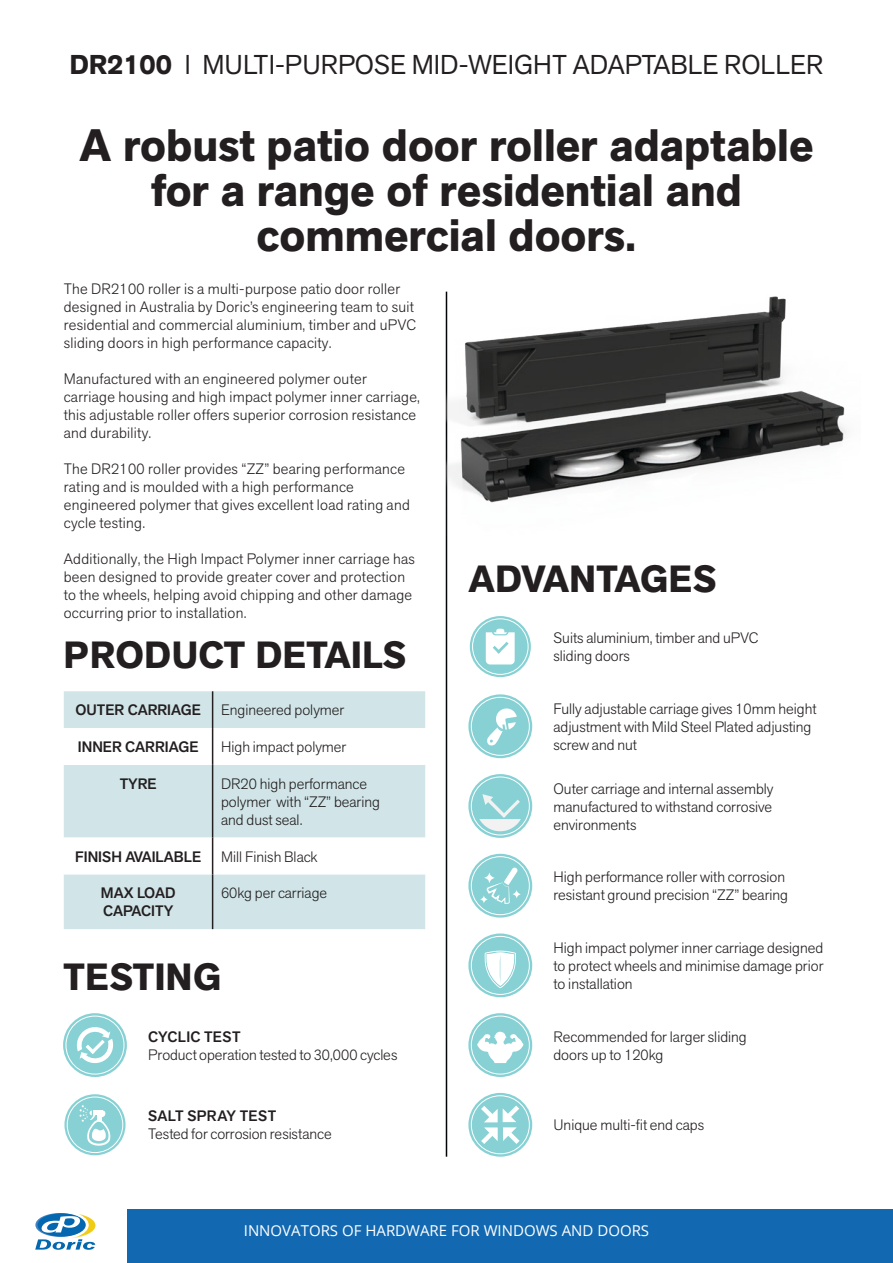
<style>
.page{position:relative;width:893px;height:1263px;background:#fff}
.page>*{position:absolute;margin:0;border:0;box-sizing:border-box;transform-origin:0 0}
.t1{font:700 45px/45px "Akzid Grtsk Next";color:#231f20;text-align:center}
.t2{font:700 37.5px "Akzid Grtsk Next";letter-spacing:.01em;color:#231f20}
.t3{font:27px "Akzid Grtsk Next";color:#231f20}
.t4{font:300 15px/18px "Akzid Grtsk Next";letter-spacing:.02em;color:#231f20}
.t5{font:300 15px/18px "Akzid Grtsk Next";color:#231f20}
.t6{font:500 15px/18px "Akzid Grtsk Next";color:#231f20}
.t7{font:15px "Open Sans";color:#fff}
.t8{font:300 15px "Akzid Grtsk Next";letter-spacing:-.005em;color:#231f20}
.t9{font:500 15px "Akzid Grtsk Next";letter-spacing:.02em;color:#231f20}
.s1{font-weight:700}
</style>
<div class="page">
<div style="left:128px;top:1209px;width:765px;height:54px;background:#1269b2"></div>
<svg style="left:38px;top:1213px;width:48px;height:23px"></svg>
<svg style="left:35px;top:1214px;width:60px;height:36px"></svg>
<hr style="left:446px;top:292px;width:1px;height:865px;background:#020304">
<svg style="left:470px;top:616px;width:61px;height:61px;background:#91d4d7"></svg>
<div style="left:472px;top:618px;width:56px;height:57px;border:1px solid #fff;border-radius:50%"></div>
<div style="left:496px;top:629px;width:8px;height:5px;background:#fff;border-radius:2px"></div>
<svg style="left:486px;top:632px;width:29px;height:32px"></svg>
<svg style="left:468px;top:694px;width:64px;height:64px;background:#91d4d7"></svg>
<div style="left:471px;top:697px;width:59px;height:59px;border:1px solid #fff;border-radius:50%"></div>
<svg style="left:487px;top:707px;width:30px;height:38px"></svg>
<svg style="left:468px;top:774px;width:64px;height:64px;background:#93d5d8"></svg>
<div style="left:471px;top:777px;width:59px;height:58px;border:1px solid #fff;border-radius:50%"></div>
<svg style="left:479px;top:794px;width:42px;height:37px"></svg>
<svg style="left:468px;top:854px;width:64px;height:63px;background:#90d4d7"></svg>
<svg style="left:484px;top:872px;width:11px;height:12px"></svg>
<svg style="left:480px;top:895px;width:8px;height:9px"></svg>
<svg style="left:512px;top:890px;width:9px;height:9px"></svg>
<svg style="left:487px;top:867px;width:31px;height:37px"></svg>
<div style="left:471px;top:856px;width:59px;height:59px;border:1px solid #fff;border-radius:50%"></div>
<svg style="left:468px;top:933px;width:64px;height:64px;background:#91d5d7"></svg>
<div style="left:471px;top:936px;width:59px;height:59px;border:1px solid #fff;border-radius:50%"></div>
<svg style="left:485px;top:950px;width:31px;height:38px"></svg>
<svg style="left:468px;top:1013px;width:64px;height:64px;background:#94d5d8"></svg>
<div style="left:471px;top:1016px;width:59px;height:58px;border:1px solid #fff;border-radius:50%"></div>
<svg style="left:477px;top:1031px;width:46px;height:32px"></svg>
<svg style="left:468px;top:1093px;width:64px;height:64px;background:#93d5d8"></svg>
<svg style="left:481px;top:1105px;width:39px;height:39px"></svg>
<div style="left:471px;top:1095px;width:59px;height:59px;border:1px solid #fff;border-radius:50%"></div>
<svg style="left:63px;top:1013px;width:64px;height:64px;background:#95d6d9"></svg>
<div style="left:66px;top:1016px;width:58px;height:58px;border:1px solid #fff;border-radius:50%"></div>
<svg style="left:75px;top:1025px;width:40px;height:40px"></svg>
<svg style="left:64px;top:1094px;width:62px;height:61px;background:#94d6d8"></svg>
<div style="left:67px;top:1097px;width:56px;height:56px;border:1px solid #fff;border-radius:50%"></div>
<svg style="left:80px;top:1105px;width:31px;height:41px"></svg>
<div style="left:64px;top:691px;width:361px;height:238px;background:#d1e5e8"></div>
<svg style="left:64px;top:728px;width:361px;height:146px"></svg>
<hr style="left:212px;top:691px;width:1px;height:37px;background:#231f20">
<hr style="left:212px;top:728px;width:1px;height:37px;background:#231f20">
<hr style="left:212px;top:765px;width:1px;height:72px;background:#231f20">
<hr style="left:212px;top:837px;width:1px;height:37px;background:#231f20">
<hr style="left:212px;top:874px;width:1px;height:55px;background:#231f20">
<img style="left:446px;top:291px;width:401px;height:245px">
<h3 class="t3" style="left:70px;top:47px;width:755px"><span class="s1">DR2100</span> l MULTI-PURPOSE MID-WEIGHT ADAPTABLE ROLLER</h3>
<h1 class="t1" style="left:79px;top:124px;width:735px">A robust patio door roller adaptable for a range of residential and commercial doors.</h1>
<p class="t4" style="left:64px;top:280px;width:354px">The DR2100 roller is a multi-purpose patio door roller designed in Australia by Doric’s engineering team to suit residential and commercial aluminium, timber and uPVC sliding doors in high performance capacity.</p>
<p class="t4" style="left:64px;top:370px;width:358px">Manufactured with an engineered polymer outer carriage housing and high impact polymer inner carriage, this adjustable roller offers superior corrosion resistance and durability.</p>
<p class="t4" style="left:64px;top:460px;width:348px">The DR2100 roller provides “ZZ” bearing performance rating and is moulded with a high performance engineered polymer that gives excellent load rating and cycle testing.</p>
<p class="t4" style="left:64px;top:550px;width:353px">Additionally, the High Impact Polymer inner carriage has been designed to provide greater cover and protection to the wheels, helping avoid chipping and other damage occurring prior to installation.</p>
<h2 class="t2" style="left:469px;top:554px;width:249px">ADVANTAGES</h2>
<h2 class="t2" style="left:64px;top:631px;width:344px">PRODUCT DETAILS</h2>
<p class="t5" style="left:553px;top:629px;width:206px">Suits aluminium, timber and uPVC sliding doors</p>
<p class="t5" style="left:553px;top:699px;width:265px">Fully adjustable carriage gives 10mm height adjustment with Mild Steel Plated adjusting screw and nut</p>
<p class="t4" style="left:553px;top:779px;width:221px;text-align:justify">Outer carriage and internal assembly manufactured to withstand corrosive environments</p>
<p class="t6" style="left:75px;top:701px;width:127px">OUTER CARRIAGE</p>
<p class="t5" style="left:221px;top:701px;width:125px">Engineered polymer</p>
<p class="t6" style="left:78px;top:738px;width:122px">INNER CARRIAGE</p>
<p class="t5" style="left:221px;top:738px;width:127px">High impact polymer</p>
<p class="t6" style="left:120px;top:775px;width:39px">TYRE</p>
<p class="t5" style="left:221px;top:774px;width:160px">DR20 high performance polymer with “ZZ” bearing and dust seal.</p>
<p class="t6" style="left:75px;top:847px;width:128px">FINISH AVAILABLE</p>
<p class="t5" style="left:221px;top:847px;width:98px">Mill Finish Black</p>
<p class="t6" style="left:101px;top:884px;width:76px">MAX LOAD<br>CAPACITY</p>
<p class="t5" style="left:221px;top:884px;width:108px">60kg per carriage</p>
<p class="t5" style="left:553px;top:868px;width:236px">High performance roller with corrosion resistant ground precision “ZZ” bearing</p>
<p class="t4" style="left:553px;top:939px;width:271px;text-align:justify">High impact polymer inner carriage designed to protect wheels and minimise damage prior to installation</p>
<h2 class="t2" style="left:63px;top:953px;width:160px">TESTING</h2>
<p class="t9" style="left:148px;top:1027px;width:94px">CYCLIC TEST</p>
<p class="t8" style="left:148px;top:1045px;width:251px">Product operation tested to 30,000 cycles</p>
<p class="t9" style="left:148px;top:1106px;width:130px">SALT SPRAY TEST</p>
<p class="t5" style="left:148px;top:1125px;width:185px">Tested for corrosion resistance</p>
<p class="t5" style="left:553px;top:1027px;width:195px">Recommended for larger sliding doors up to 120kg</p>
<p class="t5" style="left:553px;top:1116px;width:152px">Unique multi-fit end caps</p>
<p class="t7" style="left:244px;top:1220px;width:407px">INNOVATORS OF HARDWARE FOR WINDOWS AND DOORS</p>
</div>
